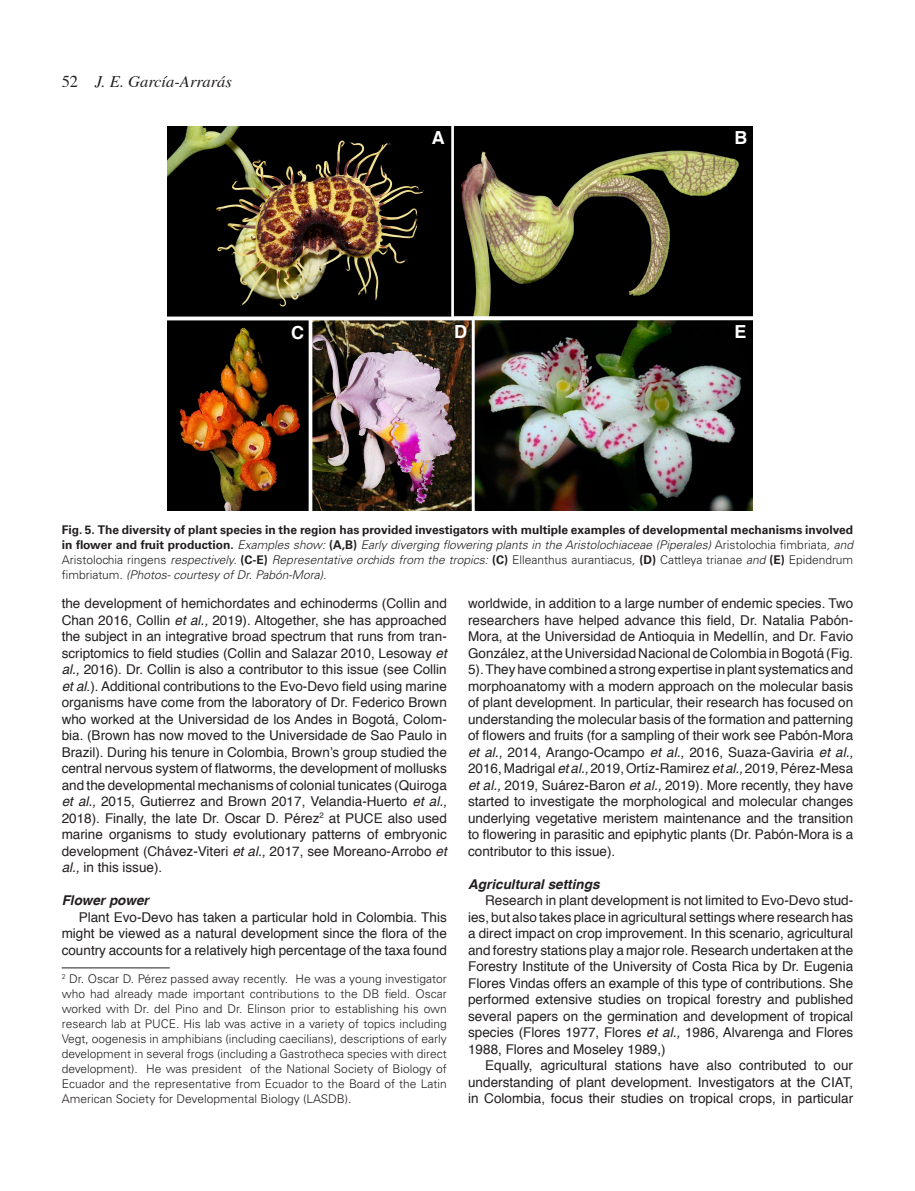
<style>
.page{position:relative;width:915px;height:1191px;background:#fff}
.page>*{position:absolute;margin:0;border:0;box-sizing:border-box;transform-origin:0 0}
._0-PictureA_B_C{font:700 18px "Helvetica";color:#fff}
.t1{font:italic 16.5px "Times";color:#231f20}
._0-Texto{font:13.5px/16.5px "Helvetica";color:#231f20;text-align:justify}
._0-TitleSmall-2{font:italic 700 13.5px "Helvetica";color:#231f20}
.t2{font:300 12px/15px "Univers LT Std";color:#231f20;text-align:justify}
._0-PictureLegendText{font:700 12px/15px "Univers LT Std";color:#231f20;text-align:justify}
.s1{font-style:normal}
.s2{font-weight:300;font-style:italic}
.s3{font-weight:300}
.s4{font-style:italic}
</style>
<div class="page">
<hr style="left:62px;top:967px;width:108px;height:1px;background:#231f20">
<img style="left:167px;top:126px;width:585px;height:384px">
<p class="t1" style="left:62px;top:72px;width:172px"><span class="s1">52</span> J. E. García-Arrarás</p>
<p class="_0-PictureA_B_C" style="left:431px;top:127px;width:14px">A</p>
<p class="_0-PictureA_B_C" style="left:734px;top:127px;width:14px">B</p>
<p class="_0-PictureA_B_C" style="left:291px;top:322px;width:14px">C</p>
<p class="_0-PictureA_B_C" style="left:454px;top:321px;width:14px">D</p>
<p class="_0-PictureA_B_C" style="left:734px;top:321px;width:14px">E</p>
<p class="_0-PictureLegendText" style="left:62px;top:522px;width:792px">Fig. 5. The diversity of plant species in the region has provided investigators with multiple examples of developmental mechanisms involved in flower and fruit production. <span class="s2">Examples show:</span> (A,B) <span class="s2">Early diverging flowering plants in the Aristolochiaceae (Piperales)</span> <span class="s3">Aristolochia fimbriata</span><span class="s2">, and </span><span class="s3">Aristolochia ringens</span> <span class="s2">respectively.</span> (C-E) <span class="s2">Representative orchids from the tropics:</span> (C) <span class="s3">Elleanthus aurantiacus</span><span class="s2">,</span> (D) <span class="s3">Cattleya trianae</span> <span class="s2">and</span> (E) <span class="s3">Epidendrum fimbriatum</span><span class="s2">. (Photos- courtesy of Dr. Pabón-Mora).</span></p>
<p class="_0-Texto" style="left:62px;top:595px;width:386px">the development of hemichordates and echinoderms (Collin and Chan 2016, Collin <span class="s4">et al.,</span> 2019). Altogether, she has approached the subject in an integrative broad spectrum that runs from tran&shy;scriptomics to field studies (Collin and Salazar 2010, Lesoway <span class="s4">et al.,</span> 2016). Dr. Collin is also a contributor to this issue (see Collin <span class="s4">et al</span>.). Additional contributions to the Evo-Devo field using marine organisms have come from the laboratory of Dr. Federico Brown who worked at the Universidad de los Andes in Bogotá, Colom&shy;bia. (Brown has now moved to the Universidade de Sao Paulo in Brazil). During his tenure in Colombia, Brown’s group studied the central nervous system of flatworms, the development of mollusks and the developmental mechanisms of colonial tunicates (Quiroga <span class="s4">et al.,</span> 2015, Gutierrez and Brown 2017, Velandia-Huerto <span class="s4">et al., </span>2018). Finally, the late Dr. Oscar D. Pérez<sup>2</sup> at PUCE also used marine organisms to study evolutionary patterns of embryonic development (Chávez-Viteri <span class="s4">et al.,</span> 2017, see Moreano-Arrobo <span class="s4">et al.,</span> in this issue).</p>
<p class="_0-TitleSmall-2" style="left:62px;top:892px;width:89px">Flower power</p>
<p class="_0-Texto" style="left:62px;top:909px;width:386px;text-indent:17px">Plant Evo-Devo has taken a particular hold in Colombia. This might be viewed as a natural development since the flora of the country accounts for a relatively high percentage of the taxa found</p>
<p class="t2" style="left:62px;top:971px;width:386px"><sup>2</sup> Dr. Oscar D. Pérez passed away recently. He was a young investigator who had already made important contributions to the DB field. Oscar worked with Dr. del Pino and Dr. Elinson prior to establishing his own research lab at PUCE. His lab was active in a variety of topics including Vegt, oogenesis in amphibians (including caecilians), descriptions of early development in several frogs (including a Gastrotheca species with direct development). He was president of the National Society of Biology of Ecuador and the representative from Ecuador to the Board of the Latin American Society for Developmental Biology (LASDB).</p>
<p class="_0-Texto" style="left:468px;top:595px;width:386px">worldwide, in addition to a large number of endemic species. Two researchers have helped advance this field, Dr. Natalia Pabón-Mora, at the Universidad de Antioquia in Medellín, and Dr. Favio González, at the Universidad Nacional de Colombia in Bogotá (Fig.<br>5). They have combined a strong expertise in plant systematics and morphoanatomy with a modern approach on the molecular basis of plant development. In particular, their research has focused on understanding the molecular basis of the formation and patterning of flowers and fruits (for a sampling of their work see Pabón-Mora <span class="s4">et al.,</span> 2014, Arango-Ocampo <span class="s4">et al.,</span> 2016, Suaza-Gaviria <span class="s4">et al., </span>2016, Madrigal <span class="s4">et al.,</span> 2019, Ortíz-Ramirez <span class="s4">et al.,</span> 2019, Pérez-Mesa <span class="s4">et al.,</span> 2019, Suárez-Baron <span class="s4">et al.,</span> 2019). More recently, they have started to investigate the morphological and molecular changes underlying vegetative meristem maintenance and the transition to flowering in parasitic and epiphytic plants (Dr. Pabón-Mora is a contributor to this issue).</p>
<p class="_0-TitleSmall-2" style="left:468px;top:875px;width:133px">Agricultural settings</p>
<p class="_0-Texto" style="left:468px;top:892px;width:386px;text-indent:17px">Research in plant development is not limited to Evo-Devo stud&shy;ies, but also takes place in agricultural settings where research has a direct impact on crop improvement. In this scenario, agricultural and forestry stations play a major role. Research undertaken at the Forestry Institute of the University of Costa Rica by Dr. Eugenia Flores Vindas offers an example of this type of contributions. She performed extensive studies on tropical forestry and published several papers on the germination and development of tropical species (Flores 1977, Flores <span class="s4">et al.,</span> 1986, Alvarenga and Flores 1988, Flores and Moseley 1989,)</p>
<p class="_0-Texto" style="left:468px;top:1057px;width:386px;text-indent:17px">Equally, agricultural stations have also contributed to our understanding of plant development. Investigators at the CIAT, in Colombia, focus their studies on tropical crops, in particular</p>
</div>
